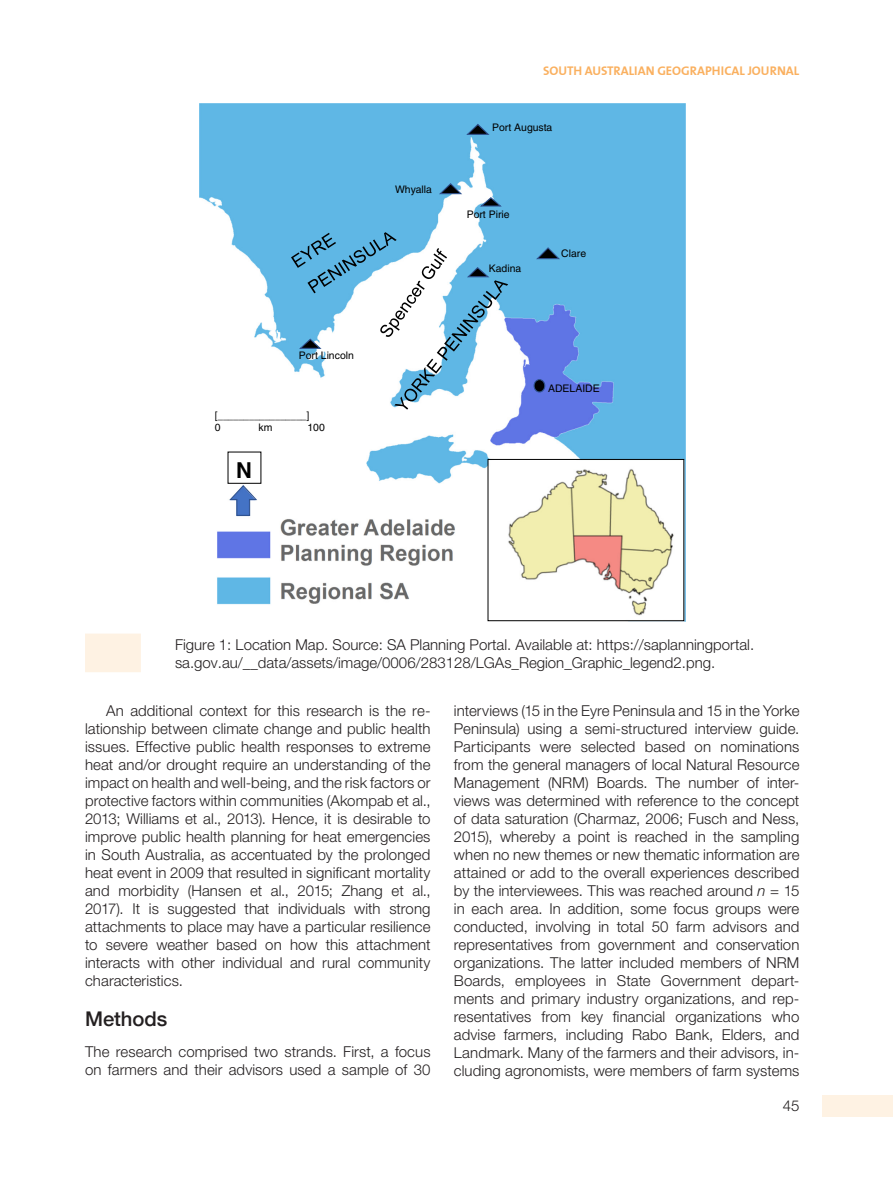
<style>
.page{position:relative;width:893px;height:1178px;background:#fff}
.page>*{position:absolute;margin:0;border:0;box-sizing:border-box;transform-origin:0 0}
.t1{font:700 21.9px "Helvetica";color:#000}
.pSec1ttl{font:500 20.25px "Helvetica Neue LT Com";color:#231f20}
.pFirstpara{font:300 15px/18px "Helvetica Neue LT Pro";letter-spacing:.005em;color:#231f20}
.pPara{font:300 15px/18px "Helvetica Neue LT Pro";letter-spacing:.005em;color:#231f20;text-align:justify}
.pFigureCaption2{font:300 15px/18px "Helvetica Neue LT Pro";color:#231f20}
.page-number{font:300 15px "Helvetica Neue LT Pro";color:#231f20}
.t2{font:700 12.75px "The Mix Plain";color:#fab05f}
.t3{font:10.5px/12px "Helvetica";color:#000}
.s1{font-family:"Helvetica Neue LT Std";font-style:italic}
</style>
<div class="page">
<div style="left:823px;top:1095px;width:70px;height:21px;background:#fef2e3"></div>
<div style="left:85px;top:633px;width:56px;height:39px;background:#fef2e3"></div>
<img style="left:199px;top:104px;width:486px;height:517px">
<div style="left:534px;top:380px;width:11px;height:12px;background:#000;border-radius:50%"></div>
<div style="left:533px;top:379px;width:12px;height:13px;border:1px solid #2f528f;border-radius:50%"></div>
<svg style="left:439px;top:182px;width:25px;height:13px"></svg>
<svg style="left:466px;top:123px;width:25px;height:13px"></svg>
<svg style="left:480px;top:196px;width:23px;height:12px"></svg>
<svg style="left:291px;top:232px;width:217px;height:178px"></svg>
<svg style="left:536px;top:246px;width:25px;height:14px"></svg>
<svg style="left:229px;top:484px;width:29px;height:32px"></svg>
<div style="left:488px;top:459px;width:196px;height:162px;border:1px solid #000"></div>
<p class="t2" style="left:543px;top:60px;width:258px">SOUTH AUSTRALIAN GEOGRAPHICAL JOURNAL</p>
<p class="t3" style="left:299px;top:349px;width:57px">Port Lincoln</p>
<p class="t3" style="left:215px;top:409px;width:96px">[_________________]<br>0</p>
<p class="t3" style="left:259px;top:421px;width:15px">km</p>
<p class="t3" style="left:307px;top:421px;width:19px">100</p>
<p class="t1" style="left:236px;top:457px;width:17px">N</p>
<p class="t3" style="left:395px;top:183px;width:39px">Whyalla</p>
<p class="t3" style="left:492px;top:121px;width:62px">Port Augusta</p>
<p class="t3" style="left:467px;top:209px;width:44px">Port Pirie</p>
<p class="t3" style="left:489px;top:262px;width:34px">Kadina</p>
<p class="t3" style="left:561px;top:247px;width:26px">Clare</p>
<p class="t3" style="left:548px;top:382px;width:53px">ADELAIDE</p>
<p class="pFigureCaption2" style="left:175px;top:635px;width:581px">Figure 1: Location Map. Source: SA Planning Portal. Available at: https://saplanningportal. sa.gov.au/__data/assets/image/0006/283128/LGAs_Region_Graphic_legend2.png.</p>
<p class="pPara" style="left:85px;top:701px;width:347px;text-indent:21px">An additional context for this research is the re&shy;lationship between climate change and public health issues. Effective public health responses to extreme heat and/or drought require an understanding of the impact on health and well-being, and the risk factors or protective factors within communities (Akompab et al., 2013; Williams et al., 2013). Hence, it is desirable to improve public health planning for heat emergencies in South Australia, as accentuated by the prolonged heat event in 2009 that resulted in significant mortality and morbidity (Hansen et al., 2015; Zhang et al., 2017). It is suggested that individuals with strong attachments to place may have a particular resilience to severe weather based on how this attachment interacts with other individual and rural community characteristics.</p>
<p class="pSec1ttl" style="left:85px;top:1007px;width:84px">Methods</p>
<p class="pFirstpara" style="left:85px;top:1042px;width:347px">The research comprised two strands. First, a focus on farmers and their advisors used a sample of 30</p>
<p class="pFirstpara" style="left:454px;top:701px;width:347px;text-align:justify">interviews (15 in the Eyre Peninsula and 15 in the Yorke Peninsula) using a semi-structured interview guide.<br>Participants were selected based on nominations from the general managers of local Natural Resource Management (NRM) Boards. The number of inter&shy;views was determined with reference to the concept of data saturation (Charmaz, 2006; Fusch and Ness, 2015), whereby a point is reached in the sampling when no new themes or new thematic information are attained or add to the overall experiences described by the interviewees. This was reached around <span class="s1">n</span> = 15 in each area. In addition, some focus groups were conducted, involving in total 50 farm advisors and representatives from government and conservation organizations. The latter included members of NRM Boards, employees in State Government depart&shy;ments and primary industry organizations, and rep&shy;resentatives from key financial organizations who advise farmers, including Rabo Bank, Elders, and Landmark. Many of the farmers and their advisors, in&shy;cluding agronomists, were members of farm systems</p>
<p class="page-number" style="left:783px;top:1096px;width:18px">45</p>
</div>
